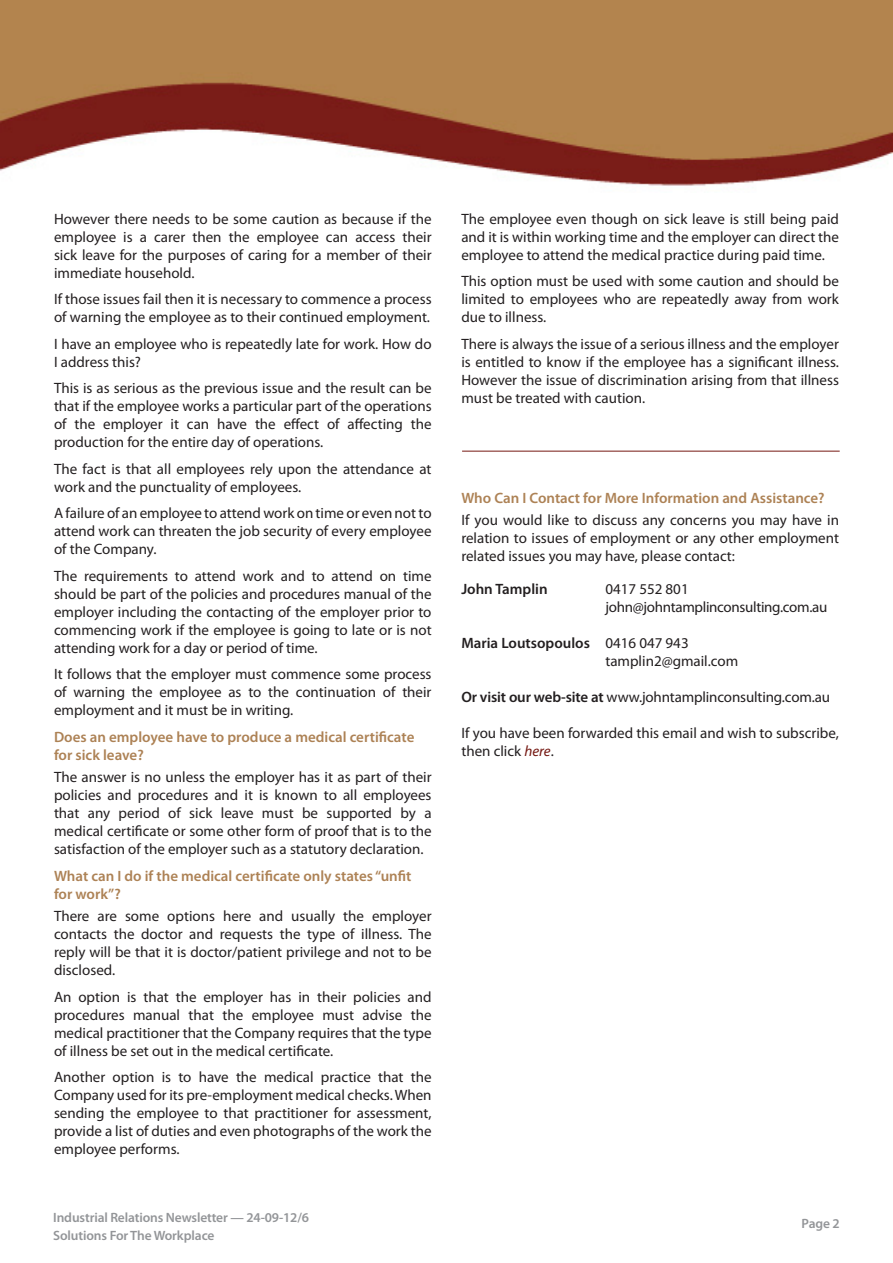
<style>
.page{position:relative;width:893px;height:1263px;background:#fff}
.page>*{position:absolute;margin:0;border:0;box-sizing:border-box;transform-origin:0 0}
.body{font:15px/18px "Myriad Pro";color:#231f20;text-align:justify}
.Sub_heading{font:600 15px/18px "Myriad Pro";color:#ad8255}
.body-2{font:15px/18px "Myriad Pro";letter-spacing:-.02em;color:#231f20}
.body-3{font:600 15px "Myriad Pro";color:#231f20}
.t1{font:600 13.5px/18px "Myriad Pro";letter-spacing:-.01em;color:#939598}
.s1{font-weight:600}
.s2{font-style:italic;color:#751812}
</style>
<div class="page">
<img style="left:0;top:0;width:892px;height:186px">
<hr style="left:462px;top:451px;width:378px;height:1px;background:#751812">
<p class="body" style="left:54px;top:210px;width:379px">However there needs to be some caution as because if the employee is a carer then the employee can access their sick leave for the purposes of caring for a member of their immediate household.</p>
<p class="body" style="left:54px;top:290px;width:379px">If those issues fail then it is necessary to commence a process of warning the employee as to their continued employment.</p>
<p class="body" style="left:54px;top:335px;width:379px">I have an employee who is repeatedly late for work. How do<br>I address this?</p>
<p class="body" style="left:54px;top:379px;width:379px">This is as serious as the previous issue and the result can be that if the employee works a particular part of the operations of the employer it can have the effect of affecting the production for the entire day of operations.</p>
<p class="body" style="left:54px;top:460px;width:379px">The fact is that all employees rely upon the attendance at work and the punctuality of employees.</p>
<p class="body" style="left:54px;top:504px;width:379px">A failure of an employee to attend work on time or even notto attend work can threaten the job security of every employee of the Company.</p>
<p class="body" style="left:54px;top:567px;width:379px">The requirements to attend work and to attend on time should be part of the policies and procedures manual of the employer including the contacting of the employer prior to commencing work if the employee is going to late or is not attending work for a day or period of time.</p>
<p class="body" style="left:54px;top:665px;width:379px">It follows that the employer must commence some process of warning the employee as to the continuation of their employment and it must be in writing.</p>
<p class="Sub_heading" style="left:54px;top:727px;width:362px">Does an employee have to produce a medical certificate for sick leave?</p>
<p class="body" style="left:54px;top:768px;width:379px">The answer is no unless the employer has it as part of their policies and procedures and it is known to all employees that any period of sick leave must be supported by a medical certificate or some other form of proof that is to the satisfaction of the employer such as a statutory declaration.</p>
<p class="Sub_heading" style="left:54px;top:866px;width:359px">What can I do if the medical certificate only states “unfit for work”?</p>
<p class="body" style="left:54px;top:907px;width:379px">There are some options here and usually the employer contacts the doctor and requests the type of illness. The reply will be that it is doctor/patient privilege and not to be disclosed.</p>
<p class="body" style="left:54px;top:987px;width:379px">An option is that the employer has in their policies and procedures manual that the employee must advise the medical practitioner that the Company requires that the type of illness be set out in the medical certificate.</p>
<p class="body" style="left:54px;top:1068px;width:379px">Another option is to have the medical practice that the Company used for its pre-employment medical checks.When sending the employee to that practitioner for assessment, provide a list of duties and even photographs of the work the employee performs.</p>
<p class="body" style="left:461px;top:210px;width:379px">The employee even though on sick leave is still being paid and it is within working time and the employer can direct the employee to attend the medical practice during paid time.</p>
<p class="body" style="left:461px;top:272px;width:379px">This option must be used with some caution and should be limited to employees who are repeatedly away from work due to illness.</p>
<p class="body" style="left:461px;top:335px;width:379px">There is always the issue of a serious illness and the employer is entitled to know if the employee has a significant illness.<br>However the issue of discrimination arising from that illness must be treated with caution.</p>
<p class="Sub_heading" style="left:461px;top:488px;width:365px">Who Can I Contact for More Information and Assistance?</p>
<p class="body" style="left:461px;top:511px;width:379px">If you would like to discuss any concerns you may have in relation to issues of employment or any other employment related issues you may have, please contact:</p>
<p class="body-3" style="left:461px;top:579px;width:88px">John Tamplin</p>
<p class="body-2" style="left:605px;top:580px;width:224px">0417 552 801 john@johntamplinconsulting.com.au</p>
<p class="body" style="left:605px;top:634px;width:134px;text-indent:-144px"><span class="s1">Maria Loutsopoulos</span> 0416 047 943 tamplin2@gmail.com</p>
<p class="body" style="left:461px;top:688px;width:370px"><span class="s1">Or visit our web-site at</span> www.johntamplinconsulting.com.au</p>
<p class="body" style="left:461px;top:724px;width:379px">If you have been forwarded this email and wish to subscribe, then click <span class="s2">here</span>.</p>
<p class="t1" style="left:53px;top:1208px;width:257px">Industrial Relations Newsletter — 24-09-12/6<br>Solutions For The Workplace</p>
<p class="t1" style="left:802px;top:1214px;width:40px">Page 2</p>
</div>
